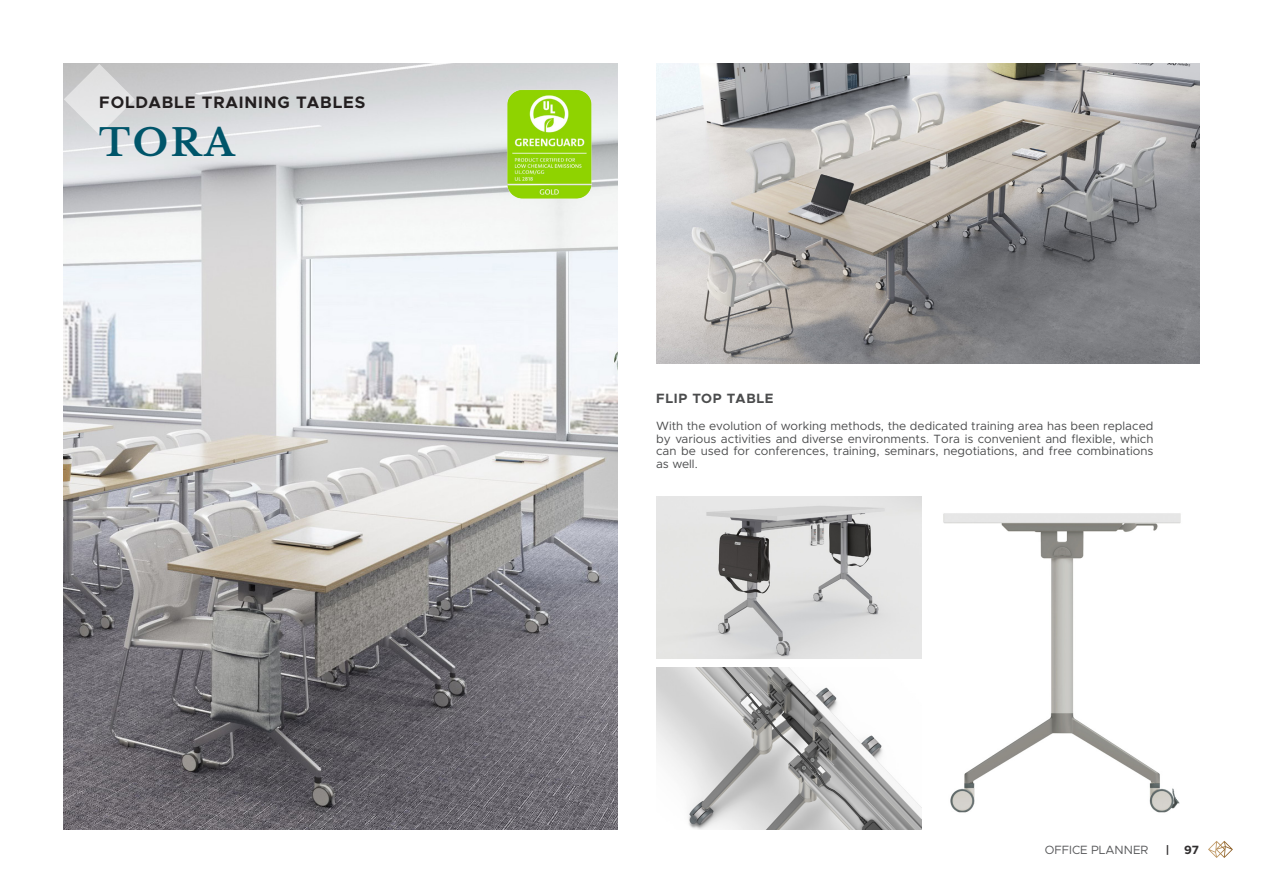
<style>
.page{position:relative;width:1263px;height:893px;background:#fff}
.page>*{position:absolute;margin:0;border:0;box-sizing:border-box;transform-origin:0 0}
.Body_Text_-_Align_Le{font:700 37.5px "Libre Baskerville";color:#00556a}
.Body_Text_-_Align_Le-2{font:700 16.65px "Metropolis";letter-spacing:.05em;color:#231f20}
.t1{font:700 13.5px "Metropolis";letter-spacing:.05em;color:#4b4c4d}
.t2{font:12px/12.9px "Metropolis";color:#4b4c4d;text-align:justify}
.t3{font:12px "Metropolis";color:#57585a}
.t4{font:700 12px "Metropolis";color:#312f30}
</style>
<div class="page">
<img style="left:656px;top:64px;width:543px;height:299px">
<img style="left:656px;top:667px;width:266px;height:162px">
<img style="left:656px;top:497px;width:266px;height:161px">
<img style="left:943px;top:513px;width:238px;height:300px">
<img style="left:64px;top:64px;width:553px;height:765px">
<img style="left:502px;top:86px;width:94px;height:117px">
<svg style="left:1208px;top:841px;width:25px;height:17px"></svg>
<svg style="left:64px;top:64px;width:71px;height:71px"></svg>
<p class="Body_Text_-_Align_Le-2" style="left:99px;top:92px;width:268px">FOLDABLE TRAINING TABLES</p>
<p class="Body_Text_-_Align_Le" style="left:99px;top:120px;width:137px">TORA</p>
<p class="t1" style="left:656px;top:390px;width:119px">FLIP TOP TABLE</p>
<p class="t2" style="left:656px;top:419px;width:499px">With the evolution of working methods, the dedicated training area has been replaced by various activities and diverse environments. Tora is convenient and flexible, which can be used for conferences, training, seminars, negotiations, and free combinations as well.</p>
<p class="t3" style="left:1045px;top:842px;width:105px">OFFICE PLANNER</p>
<p class="t4" style="left:1166px;top:842px;width:5px">|</p>
<p class="t4" style="left:1184px;top:842px;width:16px">97</p>
</div>
